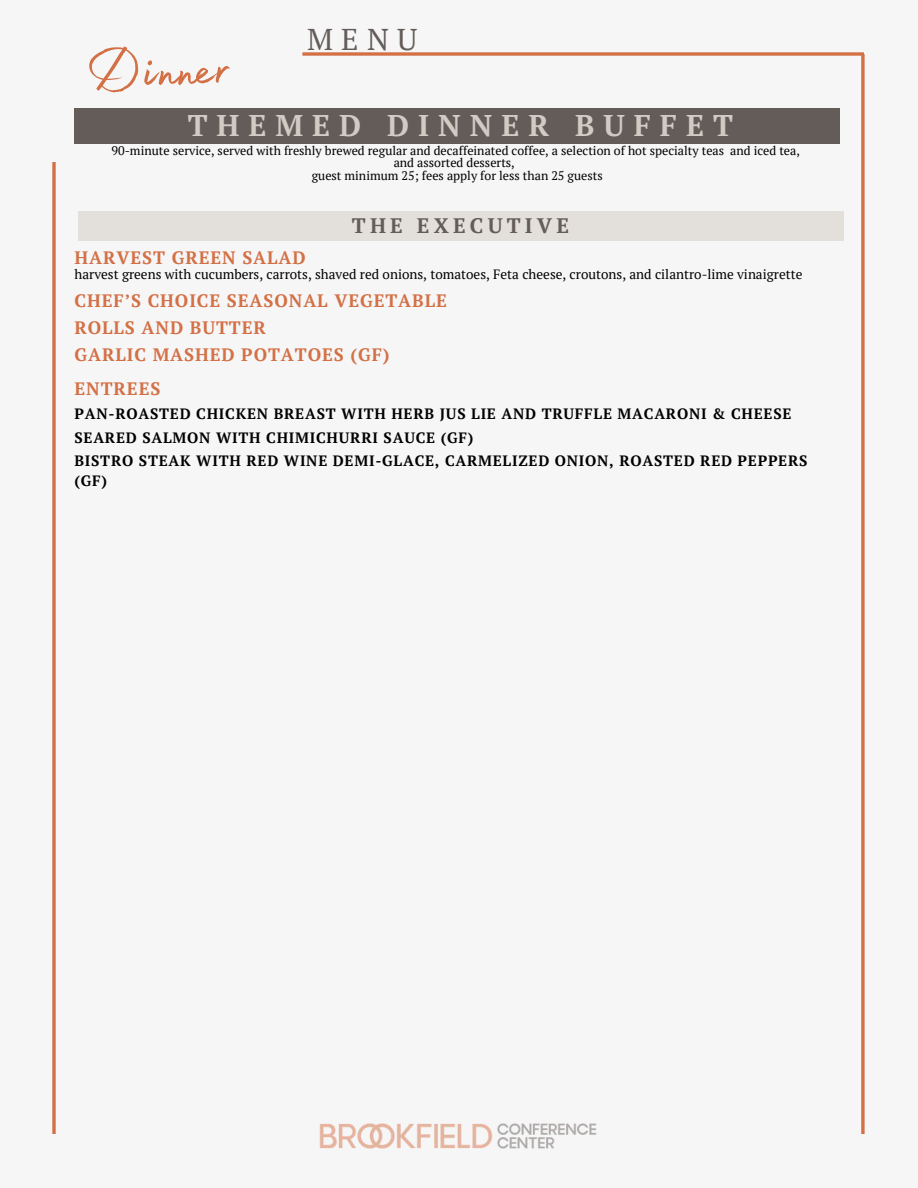
<style>
.page{position:relative;width:918px;height:1188px;background:#f6f6f6}
.page>*{position:absolute;margin:0;border:0;box-sizing:border-box;transform-origin:0 0}
.t1{font:75px "Madelyn Fill";color:#d37046}
.t2{font:30px "PT Serif";color:#645c59}
.t3{font:700 29.85px "PT Serif";letter-spacing:.3em;color:#d0cbc3}
.t4{font:700 20.85px "PT Serif";letter-spacing:.2em;color:#645c59}
.t5{font:700 17.85px/27px "PT Serif";letter-spacing:.05em;color:#d37046}
.t6{font:700 15px/20.1px "PT Serif";letter-spacing:.05em;color:#000}
.t7{font:13.5px "PT Serif";color:#000}
.t8{font:12.45px/12.5px "PT Serif";color:#000;text-align:center}
</style>
<div class="page">
<svg style="left:302px;top:52px;width:562px;height:4px;fill:#dd997c"></svg>
<svg style="left:52px;top:162px;width:4px;height:972px"></svg>
<svg style="left:861px;top:54px;width:4px;height:1080px;fill:#d37046"></svg>
<img style="left:319px;top:1123px;width:278px;height:26px">
<div style="left:78px;top:211px;width:765px;height:30px;background:#e3e0dc"></div>
<div style="left:75px;top:108px;width:765px;height:36px;background:#645c59"></div>
<h1 class="t1" style="left:85px;top:12px;width:146px">Dinner</h1>
<h2 class="t2" style="left:307px;top:20px;width:112px">MENU</h2>
<h3 class="t3" style="left:188px;top:106px;width:547px">THEMED DINNER BUFFET</h3>
<p class="t8" style="left:112px;top:144px;width:690px">90-minute service, served with freshly brewed regular and decaffeinated coffee, a selection of hot specialty teas and iced tea, and assorted desserts,<br>guest minimum 25; fees apply for less than 25 guests</p>
<h3 class="t4" style="left:352px;top:211px;width:219px">THE EXECUTIVE</h3>
<p class="t7" style="left:75px;top:265px;width:730px">harvest greens with cucumbers, carrots, shaved red onions, tomatoes, Feta cheese, croutons, and cilantro-lime vinaigrette</p>
<h3 class="t5" style="left:75px;top:244px;width:233px">HARVEST GREEN SALAD</h3>
<h3 class="t5" style="left:75px;top:287px;width:374px">CHEF’S CHOICE SEASONAL VEGETABLE</h3>
<h3 class="t5" style="left:75px;top:314px;width:317px">ROLLS AND BUTTER<br>GARLIC MASHED POTATOES (GF)</h3>
<h3 class="t5" style="left:75px;top:375px;width:87px">ENTREES</h3>
<p class="t6" style="left:75px;top:427px;width:400px">SEARED SALMON WITH CHIMICHURRI SAUCE (GF)</p>
<p class="t6" style="left:75px;top:403px;width:718px">PAN-ROASTED CHICKEN BREAST WITH HERB JUS LIE AND TRUFFLE MACARONI &amp; CHEESE</p>
<p class="t6" style="left:75px;top:451px;width:735px">BISTRO STEAK WITH RED WINE DEMI-GLACE, CARMELIZED ONION, ROASTED RED PEPPERS (GF)</p>
</div>
